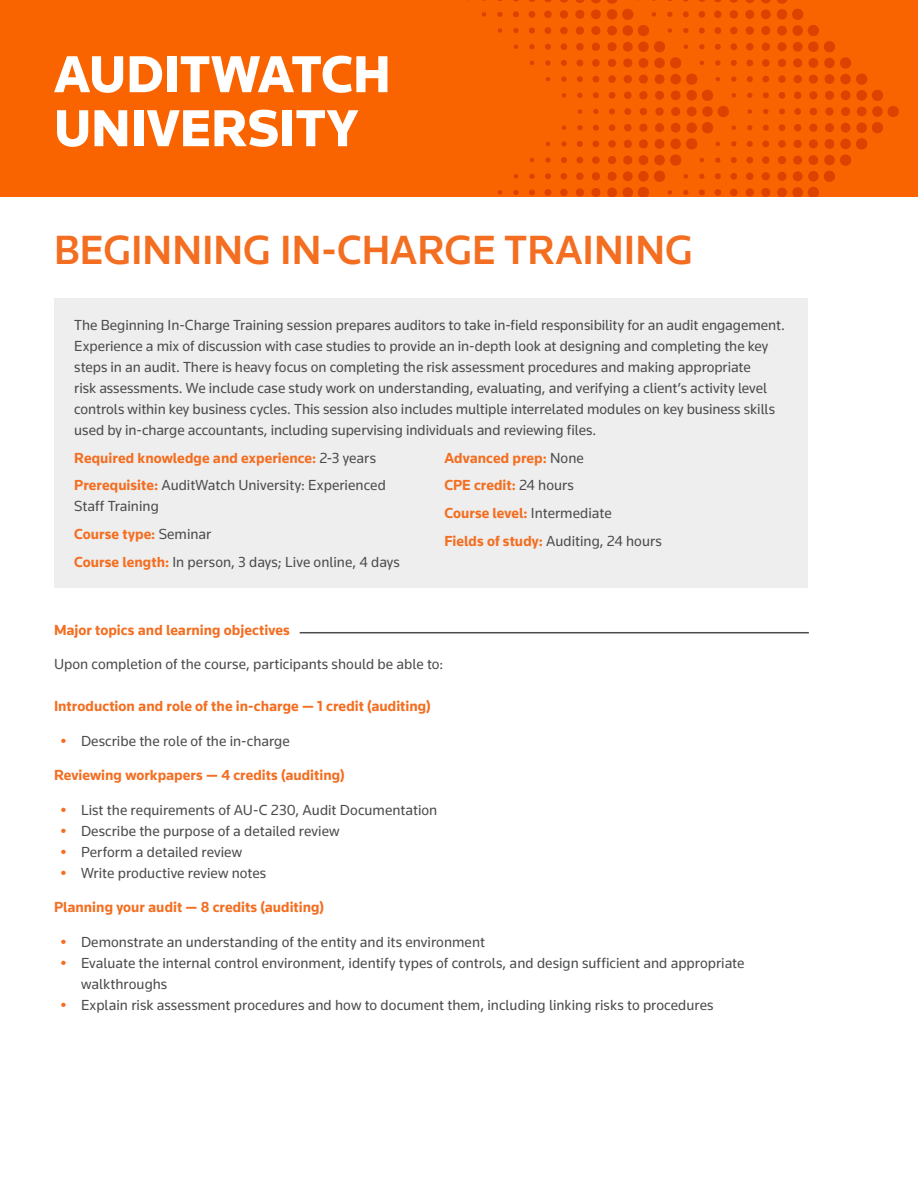
<style>
.page{position:relative;width:918px;height:1188px;background:#fff}
.page>*{position:absolute;margin:0;border:0;box-sizing:border-box;transform-origin:0 0}
.t1{font:900 54px/54px "Knowledge 2017";color:#fff}
.t2{font:500 42px "Knowledge 2017";color:#f36e21}
.Body_copy{font:15px/21px "Knowledge 2017";color:#4b4c4d}
.Section_Heads{font:700 15px "Knowledge 2017";color:#f36e21}
.Body_copy-2{font:700 15px "Knowledge 2017";letter-spacing:.005em;color:#f36e21}
.s1{font-weight:400;color:#4b4c4d}
.s2{font-weight:700;color:#f36e21}
</style>
<div class="page">
<div style="left:0;top:0;width:918px;height:197px;background:#fa6400"></div>
<svg style="left:467px;top:0;width:432px;height:197px"></svg>
<div style="left:54px;top:298px;width:754px;height:290px;background:#eee"></div>
<hr style="left:300px;top:632px;width:509px;height:1px;background:#4b4c4d">
<p class="t1" style="left:54px;top:46px;width:338px">AUDITWATCH<br>UNIVERSITY</p>
<p class="t2" style="left:54px;top:224px;width:640px">BEGINNING IN-CHARGE TRAINING</p>
<p class="Body_copy" style="left:74px;top:314px;width:712px">The Beginning In-Charge Training session prepares auditors to take in-field responsibility for an audit engagement.<br>Experience a mix of discussion with case studies to provide an in-depth look at designing and completing the key steps in an audit. There is heavy focus on completing the risk assessment procedures and making appropriate<br>risk assessments. We include case study work on understanding, evaluating, and verifying a client’s activity level controls within key business cycles. This session also includes multiple interrelated modules on key business skills used by in-charge accountants, including supervising individuals and reviewing files.</p>
<p class="Body_copy-2" style="left:74px;top:448px;width:303px">Required knowledge and experience: <span class="s1">2-3 years</span></p>
<p class="Body_copy" style="left:74px;top:475px;width:313px"><span class="s2">Prerequisite:</span> AuditWatch University: Experienced<br>Staff Training</p>
<p class="Body_copy-2" style="left:74px;top:525px;width:139px">Course type: <span class="s1">Seminar</span></p>
<p class="Body_copy" style="left:74px;top:551px;width:327px"><span class="s2">Course length:</span> In person, 3 days; Live online, 4 days</p>
<p class="Body_copy-2" style="left:444px;top:448px;width:141px">Advanced prep: <span class="s1">None</span></p>
<p class="Body_copy-2" style="left:444px;top:476px;width:131px">CPE credit: <span class="s1">24 hours</span></p>
<p class="Body_copy-2" style="left:444px;top:504px;width:169px">Course level: <span class="s1">Intermediate</span></p>
<p class="Body_copy" style="left:444px;top:530px;width:219px"><span class="s2">Fields of study:</span> Auditing, 24 hours</p>
<p class="Section_Heads" style="left:54px;top:621px;width:237px">Major topics and learning objectives</p>
<p class="Body_copy" style="left:54px;top:654px;width:391px">Upon completion of the course, participants should be able to:</p>
<p class="Section_Heads" style="left:54px;top:697px;width:378px">Introduction and role of the in-charge — 1 credit (auditing)</p>
<p class="Body_copy" style="left:61px;top:730px;width:231px"><span class="s2">•</span> Describe the role of the in-charge</p>
<p class="Section_Heads" style="left:54px;top:766px;width:292px">Reviewing workpapers — 4 credits (auditing)</p>
<p class="Body_copy" style="left:61px;top:799px;width:378px"><span class="s2">•</span> List the requirements of AU-C 230, Audit Documentation</p>
<p class="Body_copy" style="left:61px;top:820px;width:280px"><span class="s2">•</span> Describe the purpose of a detailed review</p>
<p class="Body_copy" style="left:61px;top:841px;width:183px"><span class="s2">•</span> Perform a detailed review</p>
<p class="Body_copy" style="left:61px;top:862px;width:207px"><span class="s2">•</span> Write productive review notes</p>
<p class="Section_Heads" style="left:54px;top:898px;width:272px">Planning your audit — 8 credits (auditing)</p>
<p class="Body_copy" style="left:61px;top:931px;width:426px"><span class="s2">•</span> Demonstrate an understanding of the entity and its environment</p>
<p class="Body_copy" style="left:81px;top:952px;width:665px;text-indent:-20px"><span class="s2">•</span> Evaluate the internal control environment, identify types of controls, and design sufficient and appropriate walkthroughs</p>
<p class="Body_copy" style="left:61px;top:994px;width:654px"><span class="s2">•</span> Explain risk assessment procedures and how to document them, including linking risks to procedures</p>
</div>
